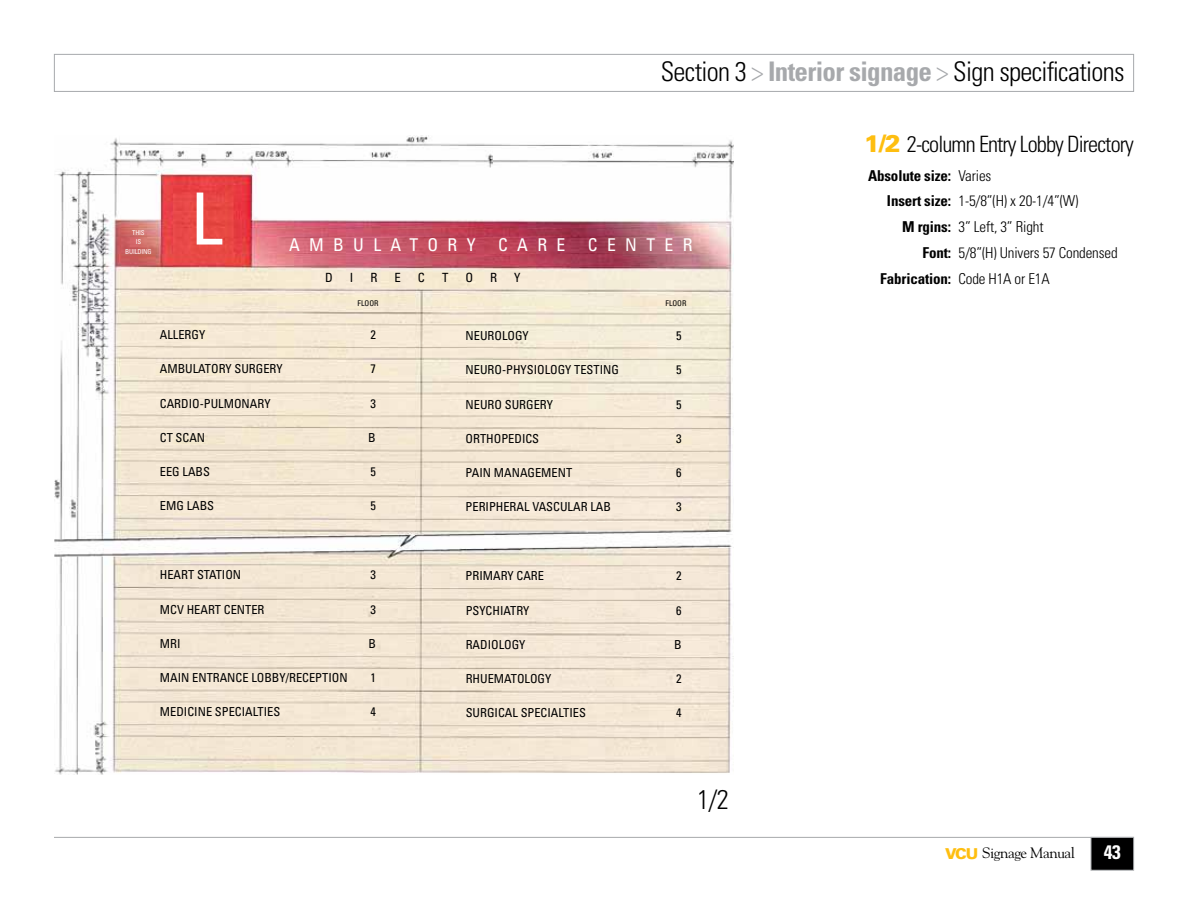
<style>
.page{position:relative;width:1188px;height:918px;background:#fff}
.page>*{position:absolute;margin:0;border:0;box-sizing:border-box;transform-origin:0 0}
.t1{font:condensed 72px "Univers LT Std";color:#fff}
.t2{font:300 condensed 27px "Univers LT Std";letter-spacing:-.025em;color:#000}
.t3{font:300 condensed 22.5px "Univers LT Std";letter-spacing:-.04em;color:#000}
.t4{font:700 condensed 19.5px "Univers LT Std";color:#fff}
.t5{font:condensed 17.7px "Univers LT Std";letter-spacing:.53em;color:#fff}
.t6{font:300 condensed 15px/26px "Univers";letter-spacing:-.01em;color:#000}
.t7{font:700 condensed 15px "Univers LT Std";letter-spacing:-.01em;color:#000}
.t8{font:15px "Goudy Std";letter-spacing:-.025em;color:#000}
.t9{font:condensed 12.6px "Univers LT Std";color:#000}
.t10{font:condensed 12.3px "Univers LT Std";color:#000}
.t11{font:condensed 7.8px "Univers LT Std";color:#000}
.t12{font:condensed 6.75px/9.4px "Univers LT Std";letter-spacing:-.025em;color:#fff;text-align:center}
.s1{color:#a7a9ac}
.s2{font-weight:700;color:#a7a9ac}
.s3{font-weight:900;font-stretch:normal;font-size:24px;color:#febe10}
.s4{font-family:"Univers";font-weight:300}
.s5{font-family:"Univers LT Std";font-weight:700}
.s6{font-family:"Univers LT Std";font-weight:900;color:#febe10}
</style>
<div class="page">
<div style="left:54px;top:54px;width:1080px;height:38px;border:1px solid #a7a9ac"></div>
<div style="left:1091px;top:837px;width:43px;height:33px;background:#000"></div>
<div style="left:1091px;top:837px;width:43px;height:34px;border:1px solid #a7a9ac"></div>
<hr style="left:54px;top:837px;width:1080px;height:1px;background:#a7a9ac">
<img style="left:54px;top:135px;width:679px;height:639px">
<h2 class="t2" style="left:661px;top:55px;width:465px">Section 3 <span class="s1">&gt;</span> <span class="s2">Interior signage</span> <span class="s1">&gt;</span> Sign specifications</h2>
<p class="t12" style="left:132px;top:227px;width:14px">THIS<br>IS</p>
<p class="t12" style="left:125px;top:246px;width:28px">BUILDING</p>
<h1 class="t1" style="left:191px;top:173px;width:33px">L</h1>
<h3 class="t5" style="left:289px;top:234px;width:188px">AMBULATORY</h3>
<h3 class="t5" style="left:498px;top:234px;width:69px">CARE</h3>
<h3 class="t5" style="left:588px;top:234px;width:106px">CENTER</h3>
<p class="t9" style="left:325px;top:270px;width:9px">D</p>
<p class="t9" style="left:350px;top:270px;width:5px">I</p>
<p class="t9" style="left:370px;top:270px;width:9px">R</p>
<p class="t9" style="left:395px;top:270px;width:8px">E</p>
<p class="t9" style="left:418px;top:270px;width:9px">C</p>
<p class="t9" style="left:442px;top:270px;width:8px">T</p>
<p class="t9" style="left:465px;top:270px;width:9px">O</p>
<p class="t9" style="left:490px;top:270px;width:9px">R</p>
<p class="t9" style="left:514px;top:270px;width:8px">Y</p>
<p class="t11" style="left:358px;top:298px;width:22px">FLOOR</p>
<p class="t11" style="left:666px;top:298px;width:22px">FLOOR</p>
<p class="t10" style="left:160px;top:327px;width:47px">ALLERGY</p>
<p class="t10" style="left:370px;top:327px;width:7px">2</p>
<p class="t10" style="left:466px;top:328px;width:65px">NEUROLOGY</p>
<p class="t10" style="left:676px;top:328px;width:7px">5</p>
<p class="t10" style="left:160px;top:361px;width:124px">AMBULATORY SURGERY</p>
<p class="t10" style="left:370px;top:361px;width:7px">7</p>
<p class="t10" style="left:466px;top:362px;width:155px">NEURO-PHYSIOLOGY TESTING</p>
<p class="t10" style="left:676px;top:362px;width:7px">5</p>
<p class="t10" style="left:160px;top:395px;width:112px">CARDIO-PULMONARY</p>
<p class="t10" style="left:370px;top:395px;width:7px">3</p>
<p class="t10" style="left:466px;top:396px;width:89px">NEURO SURGERY</p>
<p class="t10" style="left:676px;top:396px;width:7px">5</p>
<p class="t10" style="left:160px;top:430px;width:47px">CT SCAN</p>
<p class="t10" style="left:368px;top:430px;width:9px">B</p>
<p class="t10" style="left:466px;top:431px;width:75px">ORTHOPEDICS</p>
<p class="t10" style="left:676px;top:431px;width:7px">3</p>
<p class="t10" style="left:160px;top:464px;width:52px">EEG LABS</p>
<p class="t10" style="left:370px;top:464px;width:7px">5</p>
<p class="t10" style="left:466px;top:465px;width:108px">PAIN MANAGEMENT</p>
<p class="t10" style="left:676px;top:465px;width:7px">6</p>
<p class="t10" style="left:160px;top:498px;width:56px">EMG LABS</p>
<p class="t10" style="left:370px;top:498px;width:7px">5</p>
<p class="t10" style="left:466px;top:499px;width:147px">PERIPHERAL VASCULAR LAB</p>
<p class="t10" style="left:676px;top:499px;width:7px">3</p>
<h3 class="t3" style="left:864px;top:131px;width:271px"><span class="s3">1/2</span> 2-column Entry Lobby Directory</h3>
<p class="t7" style="left:868px;top:166px;width:125px">Absolute size: <span class="s4">Varies</span></p>
<p class="t6" style="left:902px;top:188px;width:178px;text-indent:-15px"><span class="s5">Insert size:</span> 1-5/8”(H) x 20-1/4”(W)<br><span class="s5">M rgins:</span> 3” Left, 3” Right</p>
<p class="t6" style="left:923px;top:240px;width:197px"><span class="s5">Font:</span> 5/8”(H) Univers 57 Condensed</p>
<p class="t7" style="left:880px;top:270px;width:171px">Fabrication: <span class="s4">Code H1A or E1A</span></p>
<p class="t10" style="left:160px;top:567px;width:83px">HEART STATION</p>
<p class="t10" style="left:370px;top:567px;width:7px">3</p>
<p class="t10" style="left:466px;top:568px;width:80px">PRIMARY CARE</p>
<p class="t10" style="left:676px;top:568px;width:7px">2</p>
<p class="t10" style="left:160px;top:602px;width:106px">MCV HEART CENTER</p>
<p class="t10" style="left:370px;top:602px;width:7px">3</p>
<p class="t10" style="left:466px;top:602px;width:65px">PSYCHIATRY</p>
<p class="t10" style="left:676px;top:602px;width:7px">6</p>
<p class="t10" style="left:160px;top:636px;width:22px">MRI</p>
<p class="t10" style="left:368px;top:636px;width:9px">B</p>
<p class="t10" style="left:466px;top:637px;width:61px">RADIOLOGY</p>
<p class="t10" style="left:674px;top:637px;width:9px">B</p>
<p class="t10" style="left:160px;top:670px;width:189px">MAIN ENTRANCE LOBBY/RECEPTION</p>
<p class="t10" style="left:370px;top:670px;width:7px">1</p>
<p class="t10" style="left:466px;top:671px;width:87px">RHUEMATOLOGY</p>
<p class="t10" style="left:676px;top:671px;width:7px">2</p>
<p class="t10" style="left:160px;top:704px;width:122px">MEDICINE SPECIALTIES</p>
<p class="t10" style="left:370px;top:704px;width:7px">4</p>
<p class="t10" style="left:466px;top:705px;width:122px">SURGICAL SPECIALTIES</p>
<p class="t10" style="left:676px;top:705px;width:7px">4</p>
<h2 class="t2" style="left:697px;top:784px;width:33px">1/2</h2>
<p class="t8" style="left:945px;top:844px;width:132px"><span class="s6">VCU</span> Signage Manual</p>
<h3 class="t4" style="left:1104px;top:841px;width:19px">43</h3>
</div>
